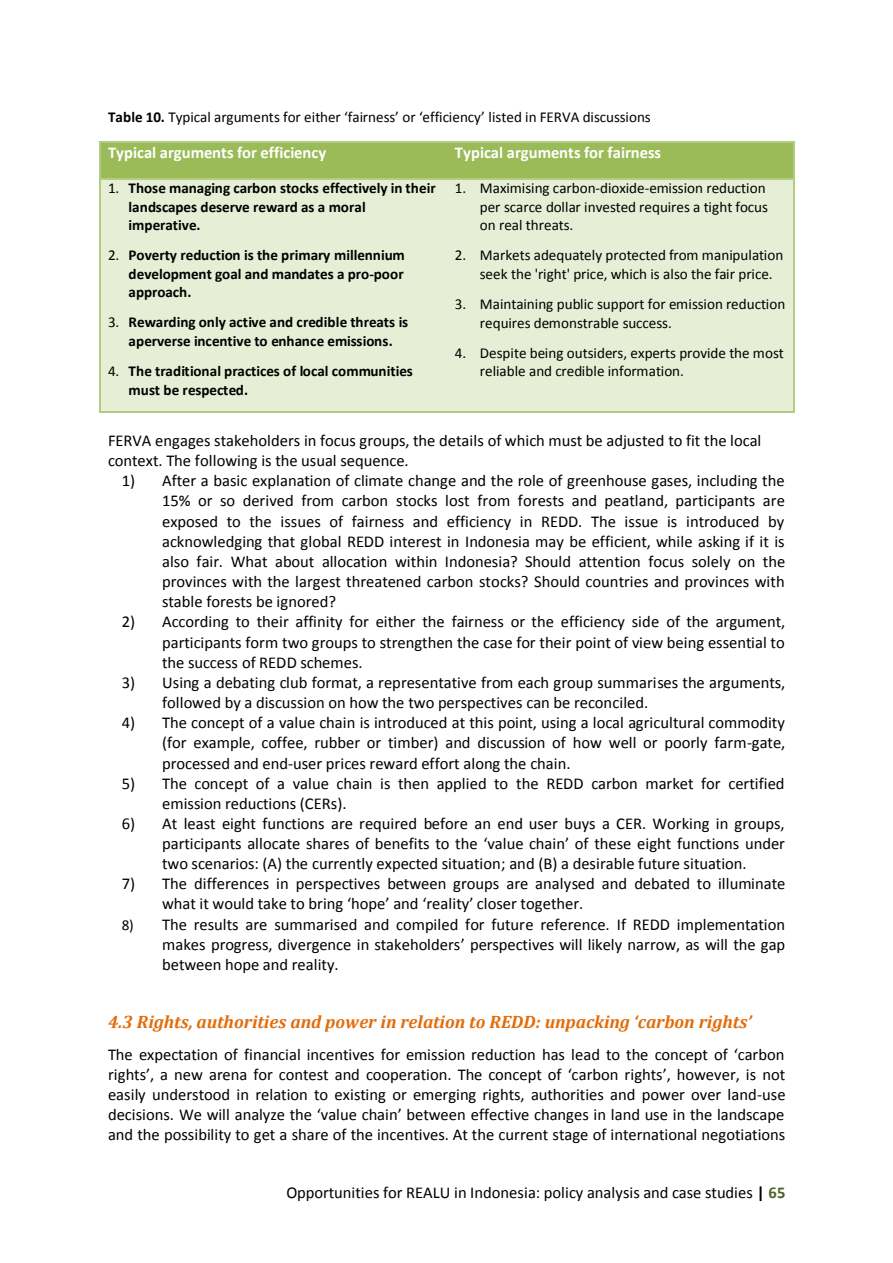
<style>
.page{position:relative;width:893px;height:1263px;background:#fff}
.page>*{position:absolute;margin:0;border:0;box-sizing:border-box;transform-origin:0 0}
.t1{font:italic 700 18px "Cambria";color:#e36c0a}
.t2{font:16.5px/20.1px "Calibri";color:#000;text-align:justify}
.t3{font:700 16.5px "Calibri";color:#fff}
.t4{font:15.15px/18.6px "Calibri";color:#000}
.t5{font:700 15.15px/18.6px "Calibri";letter-spacing:-.005em;color:#000}
.s1{font-weight:700}
.s2{font-weight:400}
.s3{font-size:15.15px}
.s4{font-weight:700;color:#4f6228}
</style>
<div class="page">
<div style="left:101px;top:143px;width:7px;height:35px;background:#9bbb59"></div>
<div style="left:439px;top:143px;width:8px;height:35px;background:#9bbb59"></div>
<div style="left:108px;top:143px;width:331px;height:35px;background:#9bbb59"></div>
<div style="left:447px;top:143px;width:8px;height:35px;background:#9bbb59"></div>
<div style="left:785px;top:143px;width:8px;height:35px;background:#9bbb59"></div>
<div style="left:455px;top:143px;width:330px;height:35px;background:#9bbb59"></div>
<hr style="left:100px;top:142px;width:347px;height:1px;background:#b3cc82">
<hr style="left:448px;top:142px;width:345px;height:1px;background:#b3cc82">
<hr style="left:99px;top:143px;width:1px;height:35px;background:#b3cc82">
<hr style="left:793px;top:143px;width:1px;height:35px;background:#b3cc82">
<div style="left:101px;top:179px;width:7px;height:232px;background:#e6eed5"></div>
<div style="left:439px;top:179px;width:8px;height:232px;background:#e6eed5"></div>
<div style="left:108px;top:179px;width:331px;height:19px;background:#e6eed5"></div>
<div style="left:108px;top:198px;width:331px;height:18px;background:#e6eed5"></div>
<div style="left:108px;top:216px;width:331px;height:30px;background:#e6eed5"></div>
<div style="left:108px;top:246px;width:331px;height:19px;background:#e6eed5"></div>
<div style="left:108px;top:265px;width:331px;height:18px;background:#e6eed5"></div>
<div style="left:108px;top:283px;width:331px;height:30px;background:#e6eed5"></div>
<div style="left:108px;top:313px;width:331px;height:19px;background:#e6eed5"></div>
<div style="left:108px;top:332px;width:331px;height:30px;background:#e6eed5"></div>
<div style="left:108px;top:362px;width:331px;height:18px;background:#e6eed5"></div>
<div style="left:108px;top:380px;width:331px;height:31px;background:#e6eed5"></div>
<div style="left:447px;top:179px;width:8px;height:214px;background:#e6eed5"></div>
<div style="left:785px;top:179px;width:8px;height:214px;background:#e6eed5"></div>
<div style="left:447px;top:393px;width:346px;height:18px;background:#e6eed5"></div>
<div style="left:455px;top:179px;width:330px;height:19px;background:#e6eed5"></div>
<div style="left:455px;top:198px;width:330px;height:18px;background:#e6eed5"></div>
<div style="left:455px;top:216px;width:330px;height:30px;background:#e6eed5"></div>
<div style="left:455px;top:246px;width:330px;height:19px;background:#e6eed5"></div>
<div style="left:455px;top:265px;width:330px;height:30px;background:#e6eed5"></div>
<div style="left:455px;top:295px;width:330px;height:18px;background:#e6eed5"></div>
<div style="left:455px;top:313px;width:330px;height:31px;background:#e6eed5"></div>
<div style="left:455px;top:344px;width:330px;height:18px;background:#e6eed5"></div>
<div style="left:455px;top:362px;width:330px;height:31px;background:#e6eed5"></div>
<hr style="left:100px;top:178px;width:347px;height:1px;background:#b3cc82">
<hr style="left:448px;top:178px;width:345px;height:1px;background:#b3cc82">
<hr style="left:99px;top:179px;width:1px;height:232px;background:#b3cc82">
<hr style="left:100px;top:411px;width:347px;height:1px;background:#b3cc82">
<hr style="left:447px;top:411px;width:346px;height:1px;background:#b3cc82">
<hr style="left:793px;top:179px;width:1px;height:232px;background:#b3cc82">
<p class="t4" style="left:108px;top:109px;width:544px"><span class="s1">Table 10.</span> Typical arguments for either ‘fairness’ or ‘efficiency’ listed in FERVA discussions</p>
<p class="t3" style="left:108px;top:146px;width:220px">Typical arguments for efficiency</p>
<p class="t3" style="left:455px;top:146px;width:208px">Typical arguments for fairness</p>
<p class="t5" style="left:129px;top:180px;width:309px;text-indent:-21px"><span class="s2">1.</span> Those managing carbon stocks effectively in their landscapes deserve reward as a moral imperative.</p>
<p class="t5" style="left:129px;top:247px;width:278px;text-align:justify;text-indent:-21px"><span class="s2">2.</span> Poverty reduction is the primary millennium development goal and mandates a pro-poor approach.</p>
<p class="t5" style="left:108px;top:314px;width:302px;text-align:center"><span class="s2">3.</span> Rewarding only active and credible threats is aperverse incentive to enhance emissions.</p>
<p class="t5" style="left:129px;top:363px;width:286px;text-indent:-21px"><span class="s2">4.</span> The traditional practices of local communities must be respected.</p>
<p class="t4" style="left:480px;top:180px;width:290px;text-indent:-25px">1. Maximising carbon-dioxide-emission reduction per scarce dollar invested requires a tight focus on real threats.</p>
<p class="t4" style="left:480px;top:247px;width:305px;text-indent:-25px">2. Markets adequately protected from manipulation seek the 'right' price, which is also the fair price.</p>
<p class="t4" style="left:480px;top:296px;width:307px;text-indent:-25px">3. Maintaining public support for emission reduction requires demonstrable success.</p>
<p class="t4" style="left:480px;top:345px;width:306px;text-indent:-25px">4. Despite being outsiders, experts provide the most reliable and credible information.</p>
<p class="t2" style="left:108px;top:432px;width:655px">FERVA engages stakeholders in focus groups, the details of which must be adjusted to fit the local context. The following is the usual sequence.</p>
<p class="t2" style="left:162px;top:472px;width:624px;text-indent:-40px">1) After a basic explanation of climate change and the role of greenhouse gases, including the 15% or so derived from carbon stocks lost from forests and peatland, participants are exposed to the issues of fairness and efficiency in REDD. The issue is introduced by acknowledging that global REDD interest in Indonesia may be efficient, while asking if it is also fair. What about allocation within Indonesia? Should attention focus solely on the provinces with the largest threatened carbon stocks? Should countries and provinces with stable forests be ignored?</p>
<p class="t2" style="left:162px;top:613px;width:625px;text-indent:-40px">2) According to their affinity for either the fairness or the efficiency side of the argument, participants form two groups to strengthen the case for their point of view being essential to the success of REDD schemes.</p>
<p class="t2" style="left:162px;top:674px;width:625px;text-indent:-40px">3) Using a debating club format, a representative from each group summarises the arguments, followed by a discussion on how the two perspectives can be reconciled.</p>
<p class="t2" style="left:162px;top:714px;width:625px;text-indent:-40px">4) The concept of a value chain is introduced at this point, using a local agricultural commodity (for example, coffee, rubber or timber) and discussion of how well or poorly farm-gate, processed and end-user prices reward effort along the chain.</p>
<p class="t2" style="left:162px;top:774px;width:624px;text-indent:-40px">5) The concept of a value chain is then applied to the REDD carbon market for certified emission reductions (CERs).</p>
<p class="t2" style="left:162px;top:814px;width:624px;text-indent:-40px">6) At least eight functions are required before an end user buys a CER. Working in groups, participants allocate shares of benefits to the ‘value chain’ of these eight functions under two scenarios: (A) the currently expected situation; and (B) a desirable future situation.</p>
<p class="t2" style="left:162px;top:875px;width:625px;text-indent:-40px">7) The differences in perspectives between groups are analysed and debated to illuminate what it would take to bring ‘hope’ and ‘reality’ closer together.</p>
<p class="t2" style="left:162px;top:915px;width:625px;text-indent:-40px"><span class="s3">8)</span> The results are summarised and compiled for future reference. If REDD implementation makes progress, divergence in stakeholders’ perspectives will likely narrow, as will the gap between hope and reality.</p>
<p class="t1" style="left:108px;top:1011px;width:645px">4.3 Rights, authorities and power in relation to REDD: unpacking ‘carbon rights’</p>
<p class="t2" style="left:108px;top:1045px;width:679px">The expectation of financial incentives for emission reduction has lead to the concept of ‘carbon rights’, a new arena for contest and cooperation. The concept of ‘carbon rights’, however, is not easily understood in relation to existing or emerging rights, authorities and power over land-use decisions. We will analyze the ‘value chain’ between effective changes in land use in the landscape and the possibility to get a share of the incentives. At the current stage of international negotiations</p>
<p class="t2" style="left:286px;top:1184px;width:500px">Opportunities for REALU in Indonesia: policy analysis and case studies <span class="s1">|</span> <span class="s4">65</span></p>
</div>
